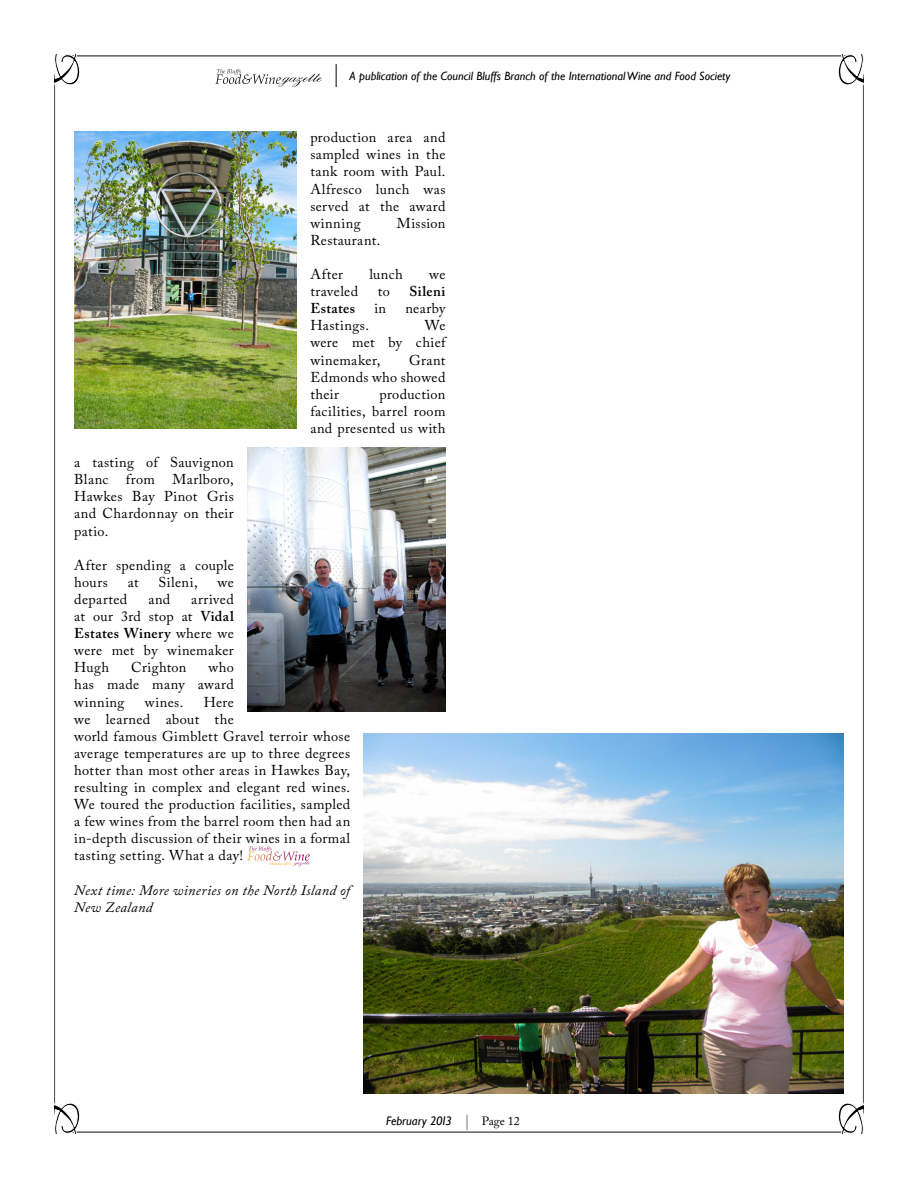
<style>
.page{position:relative;width:918px;height:1188px;background:#fff}
.page>*{position:absolute;margin:0;border:0;box-sizing:border-box;transform-origin:0 0}
.Body{font:14.25px/17.1px "Adobe Caslon Pro";letter-spacing:.03em;color:#000;text-align:justify}
.Body-2{font:italic 14.25px/17.1px "Adobe Caslon Pro";letter-spacing:.025em;color:#000}
.Body-3{font:600 14.25px "Adobe Caslon Pro";color:#000}
.t1{font:italic 12.3px "Gill Sans";color:#000}
.t2{font:italic 12px "Gill Sans";color:#000}
.t3{font:italic 3.9px "Gill Sans";color:#fcb033}
.s1{font-weight:600}
.s2{font-family:"Helvetica Neue";font-weight:100;font-style:normal;font-size:15.45px}
.s3{font-family:"Adobe Caslon Pro";font-style:normal;font-size:12px}
</style>
<div class="page">
<img style="left:54px;top:54px;width:810px;height:1080px">
<p class="t2" style="left:350px;top:69px;width:382px">A publication of the Council Bluffs Branch of the International Wine and Food Society</p>
<p class="Body" style="left:310px;top:129px;width:137px">production area and sampled wines in the tank room with Paul.<br>Alfresco lunch was served at the award winning</p>
<p class="Body" style="left:397px;top:214px;width:50px">Mission</p>
<p class="Body" style="left:74px;top:454px;width:161px">a tasting of Sauvignon Blanc from Marlboro, Hawkes Bay Pinot Gris and Chardonnay on their patio.</p>
<p class="Body" style="left:74px;top:556px;width:161px">After spending a couple hours</p>
<p class="Body" style="left:128px;top:573px;width:12px">at</p>
<p class="Body" style="left:159px;top:573px;width:40px">Sileni,</p>
<p class="Body" style="left:218px;top:573px;width:18px">we</p>
<p class="Body" style="left:310px;top:231px;width:71px">Restaurant.</p>
<p class="Body" style="left:310px;top:266px;width:34px">After</p>
<p class="Body" style="left:369px;top:266px;width:35px">lunch</p>
<p class="Body" style="left:429px;top:266px;width:18px">we</p>
<p class="Body" style="left:310px;top:283px;width:49px">traveled</p>
<p class="Body" style="left:378px;top:283px;width:13px">to</p>
<p class="Body-3" style="left:410px;top:283px;width:37px">Sileni</p>
<p class="Body-3" style="left:310px;top:300px;width:46px">Estates</p>
<p class="Body" style="left:374px;top:300px;width:13px">in</p>
<p class="Body" style="left:405px;top:300px;width:42px">nearby</p>
<p class="Body" style="left:310px;top:317px;width:60px">Hastings.</p>
<p class="Body" style="left:310px;top:317px;width:137px;text-indent:115px">We were met by chief winemaker,</p>
<p class="Body" style="left:310px;top:351px;width:137px;text-indent:99px">Grant Edmonds who showed their</p>
<p class="Body" style="left:310px;top:385px;width:137px;text-indent:69px">production facilities, barrel room and presented us with</p>
<p class="Body" style="left:74px;top:590px;width:161px;text-indent:117px">arrived at our 3rd stop at <span class="s1">Vidal Estates Winery</span> where we were met by winemaker Hugh</p>
<p class="Body" style="left:74px;top:590px;width:55px">departed</p>
<p class="Body" style="left:148px;top:590px;width:23px">and</p>
<p class="Body" style="left:74px;top:659px;width:161px;text-indent:134px">who has made many award winning</p>
<p class="Body" style="left:131px;top:659px;width:57px">Crighton</p>
<p class="Body" style="left:74px;top:693px;width:278px;text-align:left;text-indent:129px">Here<br>we learned about the<br>world famous Gimblett Gravel terroir whose average temperatures are up to three degrees hotter than most other areas in Hawkes Bay, resulting in complex and elegant red wines.<br>We toured the production facilities, sampled a few wines from the barrel room then had an in-depth discussion of their wines in a formal tasting setting. What a day!</p>
<p class="t3" style="left:270px;top:861px;width:24px">February 2013</p>
<p class="Body-2" style="left:74px;top:881px;width:278px">Next time: More wineries on the North Island of<br>New Zealand</p>
<p class="Body" style="left:145px;top:693px;width:40px">wines.</p>
<p class="t1" style="left:386px;top:1114px;width:135px">February 2013 <span class="s2">|</span> <span class="s3">Page 12</span></p>
</div>
